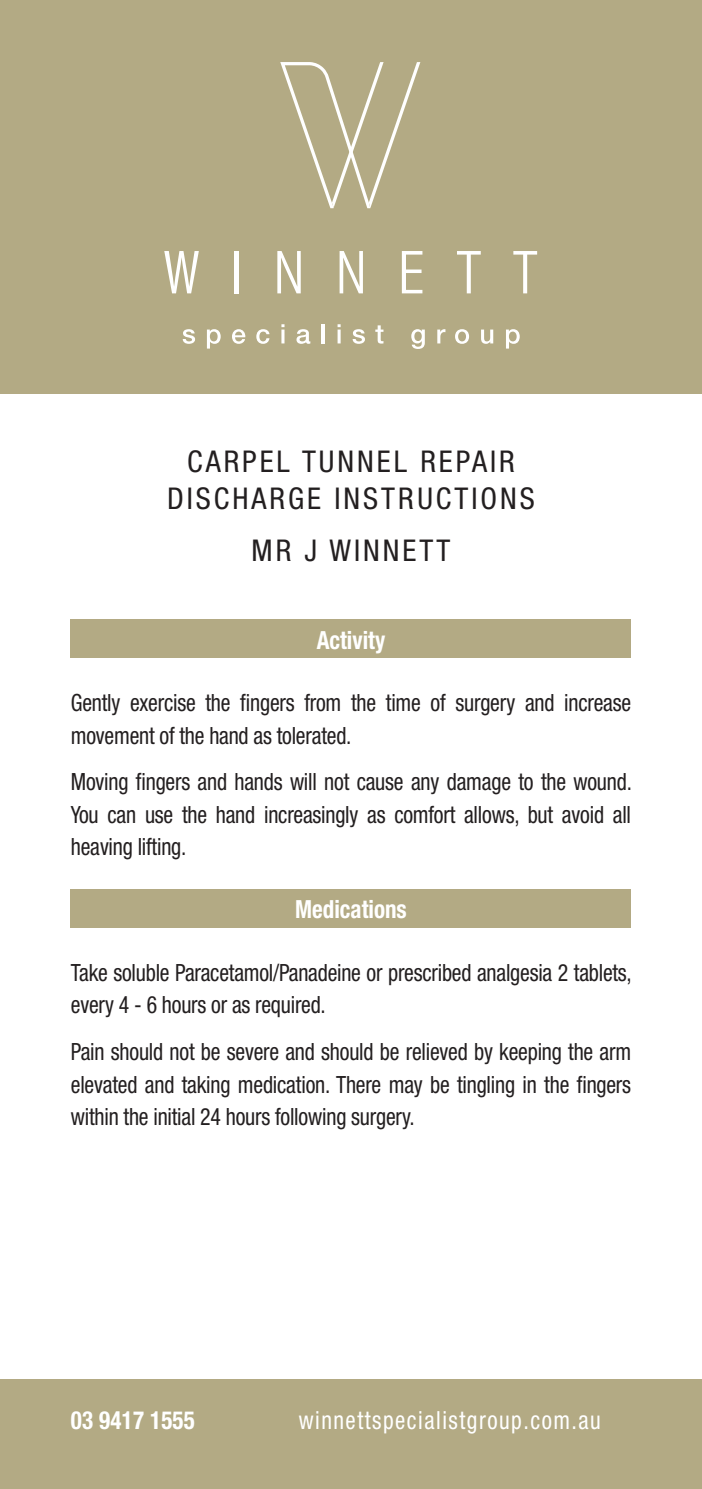
<style>
.page{position:relative;width:702px;height:1489px;background:#fff}
.page>*{position:absolute;margin:0;border:0;box-sizing:border-box;transform-origin:0 0}
.t1{font:condensed 30px "Helvetica Neue";letter-spacing:.1em;color:#231f20}
.t2{font:700 condensed 25px "Helvetica Neue";color:#fff;scale:.92 1}
.t3{font:condensed 25px "Helvetica Neue";letter-spacing:.065em;color:#fff;scale:.92 1}
.t4{font:condensed 23.75px/32.5px "Helvetica Neue";letter-spacing:-.01em;color:#231f20;scale:.92 1}
</style>
<div class="page">
<div style="left:0;top:0;width:702px;height:393px;background:#b3aa84"></div>
<svg style="left:183px;top:329px;width:12px;height:15px"></svg>
<svg style="left:207px;top:329px;width:14px;height:19px"></svg>
<svg style="left:232px;top:329px;width:14px;height:15px"></svg>
<svg style="left:256px;top:329px;width:13px;height:15px"></svg>
<hr style="left:281px;top:329px;width:3px;height:14px;background:#fff">
<svg style="left:296px;top:329px;width:14px;height:15px"></svg>
<hr style="left:321px;top:324px;width:4px;height:19px;background:#fff">
<hr style="left:337px;top:329px;width:3px;height:14px;background:#fff">
<svg style="left:352px;top:329px;width:13px;height:15px"></svg>
<svg style="left:375px;top:325px;width:8px;height:18px"></svg>
<svg style="left:411px;top:329px;width:14px;height:20px"></svg>
<svg style="left:437px;top:329px;width:8px;height:14px"></svg>
<svg style="left:455px;top:329px;width:14px;height:15px"></svg>
<svg style="left:481px;top:329px;width:12px;height:15px"></svg>
<svg style="left:506px;top:329px;width:13px;height:19px"></svg>
<svg style="left:513px;top:251px;width:24px;height:42px"></svg>
<svg style="left:457px;top:251px;width:23px;height:42px"></svg>
<svg style="left:402px;top:251px;width:20px;height:42px"></svg>
<svg style="left:339px;top:251px;width:24px;height:42px"></svg>
<svg style="left:277px;top:251px;width:24px;height:42px"></svg>
<hr style="left:234px;top:251px;width:4px;height:42px;background:#fff">
<svg style="left:164px;top:251px;width:35px;height:42px"></svg>
<svg style="left:280px;top:62px;width:140px;height:146px"></svg>
<div style="left:0;top:1378px;width:702px;height:110px;background:#b3aa84"></div>
<div style="left:71px;top:619px;width:560px;height:38px;background:#b3aa84"></div>
<div style="left:71px;top:889px;width:560px;height:38px;background:#b3aa84"></div>
<p class="t1" style="left:187px;top:444px;width:329px">CARPEL TUNNEL REPAIR</p>
<p class="t1" style="left:167px;top:481px;width:369px">DISCHARGE INSTRUCTIONS</p>
<p class="t1" style="left:252px;top:533px;width:200px">MR J WINNETT</p>
<p class="t2" style="left:317px;top:624px;width:76px">Activity</p>
<p class="t4" style="left:71px;top:686px;width:610px">Gently exercise the fingers from the time of surgery and increase movement of the hand as tolerated.</p>
<p class="t4" style="left:71px;top:765px;width:611px;text-align:justify">Moving fingers and hands will not cause any damage to the wound.<br>You can use the hand increasingly as comfort allows, but avoid all heaving lifting.</p>
<p class="t2" style="left:295px;top:894px;width:123px">Medications</p>
<p class="t4" style="left:71px;top:955px;width:611px">Take soluble Paracetamol/Panadeine or prescribed analgesia 2 tablets, every 4 - 6 hours or as required.</p>
<p class="t4" style="left:71px;top:1035px;width:610px;text-align:justify">Pain should not be severe and should be relieved by keeping the arm elevated and taking medication. There may be tingling in the fingers within the initial 24 hours following surgery.</p>
<p class="t2" style="left:71px;top:1405px;width:136px">03 9417 1555</p>
<p class="t3" style="left:299px;top:1405px;width:330px">winnettspecialistgroup.com.au</p>
</div>
